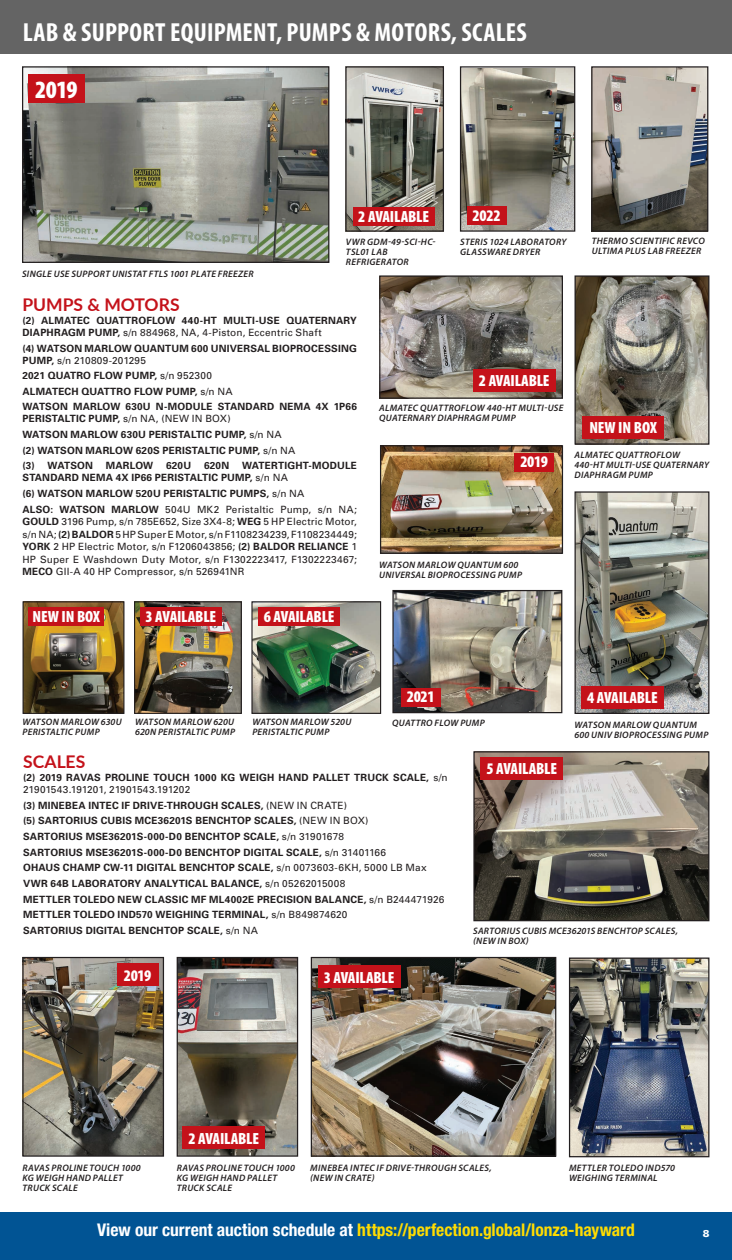
<style>
.page{position:relative;width:732px;height:1260px;background:#fff}
.page>*{position:absolute;margin:0;border:0;box-sizing:border-box;transform-origin:0 0}
.t1{font:700 condensed 26.25px "Myriad Pro";letter-spacing:.01em;color:#fff}
.t2{font:900 condensed 25px "Myriad Pro";color:#fff}
.t3{font:700 condensed 17.5px "Helvetica Neue LT Std";color:#ffdc01}
.t4{font:700 17.5px "Lato";color:#c4121a}
.t5{font:900 condensed 16.25px "Myriad Pro";letter-spacing:-.015em;color:#fff}
.t6{font:700 10px/15.6px "Univers";letter-spacing:.02em;color:#231f20}
.t7{font:10px/12.5px "Univers";letter-spacing:.02em;color:#231f20;text-align:justify}
.t8{font:900 10px "Univers";color:#fff}
.t9{font:italic 600 9.38px/10px "Myriad Pro";letter-spacing:.03em;color:#231f20}
.s1{font-weight:400}
.s2{font-weight:700}
.s3{color:#fff}
</style>
<div class="page">
<div style="left:0;top:0;width:731px;height:53px;background:#646464"></div>
<div style="left:0;top:1212px;width:731px;height:48px;background:#015494"></div>
<img style="left:576px;top:277px;width:131px;height:166px">
<div style="left:574px;top:275px;width:135px;height:170px;border:1px solid #231f20"></div>
<img style="left:576px;top:493px;width:131px;height:219px">
<div style="left:574px;top:491px;width:135px;height:223px;border:1px solid #231f20"></div>
<div style="left:581px;top:686px;width:82px;height:22px;background:#c4121a"></div>
<div style="left:582px;top:416px;width:81px;height:22px;background:#c4121a"></div>
<img style="left:381px;top:277px;width:179px;height:120px">
<div style="left:379px;top:275px;width:183px;height:124px;border:1px solid #231f20"></div>
<img style="left:382px;top:447px;width:178px;height:105px">
<div style="left:380px;top:445px;width:182px;height:109px;border:1px solid #231f20"></div>
<img style="left:394px;top:592px;width:166px;height:119px">
<div style="left:392px;top:590px;width:170px;height:123px;border:1px solid #231f20"></div>
<div style="left:472px;top:369px;width:83px;height:23px;background:#c4121a"></div>
<div style="left:514px;top:453px;width:39px;height:19px;background:#c4121a"></div>
<div style="left:401px;top:688px;width:39px;height:18px;background:#c4121a"></div>
<img style="left:25px;top:603px;width:97px;height:109px">
<div style="left:23px;top:601px;width:101px;height:113px;border:1px solid #231f20"></div>
<img style="left:136px;top:603px;width:104px;height:109px">
<div style="left:134px;top:601px;width:108px;height:113px;border:1px solid #231f20"></div>
<img style="left:253px;top:603px;width:126px;height:109px">
<div style="left:251px;top:601px;width:130px;height:113px;border:1px solid #231f20"></div>
<div style="left:29px;top:608px;width:75px;height:18px;background:#c4121a"></div>
<div style="left:140px;top:608px;width:82px;height:18px;background:#c4121a"></div>
<div style="left:258px;top:608px;width:82px;height:18px;background:#c4121a"></div>
<img style="left:24px;top:68px;width:303px;height:193px">
<div style="left:22px;top:66px;width:307px;height:197px;border:1px solid #231f20"></div>
<div style="left:28px;top:74px;width:56px;height:29px;background:#c4121a"></div>
<img style="left:593px;top:68px;width:113px;height:162px">
<div style="left:591px;top:66px;width:117px;height:166px;border:1px solid #231f20"></div>
<img style="left:461px;top:68px;width:112px;height:162px">
<div style="left:459px;top:66px;width:116px;height:166px;border:1px solid #231f20"></div>
<div style="left:466px;top:207px;width:40px;height:18px;background:#c4121a"></div>
<img style="left:347px;top:68px;width:95px;height:162px">
<div style="left:345px;top:66px;width:99px;height:166px;border:1px solid #231f20"></div>
<div style="left:352px;top:207px;width:82px;height:19px;background:#c4121a"></div>
<img style="left:570px;top:960px;width:137px;height:195px">
<div style="left:568px;top:958px;width:141px;height:199px;border:1px solid #231f20"></div>
<img style="left:178px;top:959px;width:118px;height:196px">
<div style="left:176px;top:957px;width:122px;height:200px;border:1px solid #231f20"></div>
<div style="left:182px;top:1127px;width:83px;height:22px;background:#c4121a"></div>
<img style="left:312px;top:959px;width:242px;height:196px">
<div style="left:310px;top:957px;width:246px;height:200px;border:1px solid #231f20"></div>
<div style="left:318px;top:965px;width:82px;height:23px;background:#c4121a"></div>
<img style="left:475px;top:753px;width:232px;height:166px">
<div style="left:473px;top:751px;width:236px;height:170px;border:1px solid #231f20"></div>
<div style="left:480px;top:757px;width:82px;height:23px;background:#c4121a"></div>
<img style="left:24px;top:959px;width:138px;height:196px">
<div style="left:22px;top:957px;width:142px;height:200px;border:1px solid #231f20"></div>
<div style="left:117px;top:964px;width:41px;height:22px;background:#c4121a"></div>
<h1 class="t1" style="left:23px;top:16px;width:505px">LAB &amp; SUPPORT EQUIPMENT, PUMPS &amp; MOTORS, SCALES</h1>
<h2 class="t2" style="left:35px;top:73px;width:44px">2019</h2>
<p class="t9" style="left:22px;top:269px;width:233px">SINGLE USE SUPPORT UNISTAT FTLS 1001 PLATE FREEZER</p>
<h3 class="t5" style="left:358px;top:206px;width:72px">2 AVAILABLE</h3>
<p class="t9" style="left:346px;top:237px;width:91px">VWR GDM-49-SCI-HC-<br>TSL01 LAB<br>REFRIGERATOR</p>
<h3 class="t5" style="left:472px;top:205px;width:30px">2022</h3>
<p class="t9" style="left:460px;top:237px;width:108px">STERIS 1024 LABORATORY<br>GLASSWARE DRYER</p>
<p class="t9" style="left:591px;top:235px;width:115px">THERMO SCIENTIFIC REVCO<br>ULTIMA PLUS LAB FREEZER</p>
<h3 class="t4" style="left:22px;top:292px;width:158px">PUMPS &amp; MOTORS</h3>
<p class="t6" style="left:22px;top:315px;width:336px;line-height:11.9px">(2) ALMATEC QUATTROFLOW 440-HT MULTI-USE QUATERNARY<br>DIAPHRAGM PUMP, <span class="s1">s/n 884968, NA, 4-Piston, Eccentric Shaft</span></p>
<p class="t6" style="left:22px;top:342px;width:336px;line-height:11.9px">(4) WATSON MARLOW QUANTUM 600 UNIVERSAL BIOPROCESSING<br>PUMP, <span class="s1">s/n 210809-201295</span></p>
<p class="t6" style="left:22px;top:368px;width:336px">2021 QUATRO FLOW PUMP, <span class="s1">s/n 952300<br></span>ALMATECH QUATTRO FLOW PUMP, <span class="s1">s/n NA<br></span>WATSON MARLOW 630U N-MODULE STANDARD NEMA 4X 1P66</p>
<p class="t6" style="left:22px;top:411px;width:274px">PERISTALTIC PUMP, <span class="s1">s/n NA, (NEW IN BOX)<br></span>WATSON MARLOW 630U PERISTALTIC PUMP, <span class="s1">s/n NA </span>(2) WATSON MARLOW 620S PERISTALTIC PUMP, <span class="s1">s/n NA </span>(3) WATSON</p>
<p class="t6" style="left:22px;top:460px;width:336px;line-height:11.9px;text-indent:219px">WATERTIGHT-MODULE<br>STANDARD NEMA 4X IP66 PERISTALTIC PUMP, <span class="s1">s/n NA</span></p>
<p class="t6" style="left:22px;top:485px;width:336px;line-height:16.2px">(6) WATSON MARLOW 520U PERISTALTIC PUMPS, <span class="s1">s/n NA<br></span>ALSO: WATSON MARLOW <span class="s1">504U MK2 Peristaltic Pump, s/n NA;</span></p>
<p class="t7" style="left:22px;top:516px;width:336px"><span class="s2">GOULD</span> 3196 Pump, s/n 785E652, Size 3X4-8; <span class="s2">WEG</span> 5 HP Electric Motor, s/n NA; <span class="s2">(2) BALDOR</span> 5 HP Super E Motor, s/n F1108234239, F1108234449; <span class="s2">YORK</span> 2 HP Electric Motor, s/n F1206043856; <span class="s2">(2) BALDOR RELIANCE</span> 1<br>HP Super E Washdown Duty Motor, s/n F1302223417, F1302223467; <span class="s2">MECO</span> GII-A 40 HP Compressor, s/n 526941NR</p>
<p class="t6" style="left:106px;top:458px;width:49px">MARLOW</p>
<p class="t6" style="left:166px;top:458px;width:27px">620U</p>
<p class="t6" style="left:204px;top:458px;width:27px">620N</p>
<h3 class="t5" style="left:33px;top:606px;width:69px">NEW IN BOX</h3>
<h3 class="t5" style="left:145px;top:606px;width:72px">3 AVAILABLE</h3>
<h3 class="t5" style="left:264px;top:606px;width:72px">6 AVAILABLE</h3>
<h3 class="t5" style="left:478px;top:370px;width:72px">2 AVAILABLE</h3>
<p class="t9" style="left:379px;top:403px;width:186px">ALMATEC QUATTROFLOW 440-HT MULTI-USE<br>QUATERNARY DIAPHRAGM PUMP</p>
<h3 class="t5" style="left:520px;top:452px;width:29px">2019</h3>
<h3 class="t5" style="left:589px;top:417px;width:69px">NEW IN BOX</h3>
<p class="t9" style="left:574px;top:449px;width:136px">ALMATEC QUATTROFLOW<br>440-HT MULTI-USE QUATERNARY<br>DIAPHRAGM PUMP</p>
<p class="t9" style="left:379px;top:559px;width:144px">WATSON MARLOW QUANTUM 600<br>UNIVERSAL BIOPROCESSING PUMP</p>
<p class="t9" style="left:23px;top:717px;width:100px">WATSON MARLOW 630U<br>PERISTALTIC PUMP</p>
<p class="t9" style="left:135px;top:717px;width:101px">WATSON MARLOW 620U<br>620N PERISTALTIC PUMP</p>
<p class="t9" style="left:252px;top:717px;width:100px">WATSON MARLOW 520U<br>PERISTALTIC PUMP</p>
<h3 class="t5" style="left:406px;top:686px;width:29px">2021</h3>
<p class="t9" style="left:392px;top:718px;width:94px">QUATTRO FLOW PUMP</p>
<h3 class="t5" style="left:586px;top:687px;width:72px">4 AVAILABLE</h3>
<p class="t9" style="left:574px;top:719px;width:135px">WATSON MARLOW QUANTUM<br>600 UNIV BIOPROCESSING PUMP</p>
<h3 class="t4" style="left:23px;top:749px;width:64px">SCALES</h3>
<p class="t6" style="left:23px;top:772px;width:426px;line-height:11.9px">(2) 2019 RAVAS PROLINE TOUCH 1000 KG WEIGH HAND PALLET TRUCK SCALE, <span class="s1">s/n<br>21901543.191201, 21901543.191202</span></p>
<p class="t6" style="left:23px;top:797px;width:422px">(3) MINEBEA INTEC IF DRIVE-THROUGH SCALES, <span class="s1">(NEW IN CRATE)<br></span>(5) SARTORIUS CUBIS MCE36201S BENCHTOP SCALES, <span class="s1">(NEW IN BOX)<br></span>SARTORIUS MSE36201S-000-D0 BENCHTOP SCALE, <span class="s1">s/n 31901678<br></span>SARTORIUS MSE36201S-000-D0 BENCHTOP DIGITAL SCALE, <span class="s1">s/n 31401166<br></span>OHAUS CHAMP CW-11 DIGITAL BENCHTOP SCALE, <span class="s1">s/n 0073603-6KH, 5000 LB Max </span>VWR 64B LABORATORY ANALYTICAL BALANCE, <span class="s1">s/n 05262015008<br></span>METTLER TOLEDO NEW CLASSIC MF ML4002E PRECISION BALANCE, <span class="s1">s/n B244471926<br></span>METTLER TOLEDO IND570 WEIGHING TERMINAL, <span class="s1">s/n B849874620<br></span>SARTORIUS DIGITAL BENCHTOP SCALE, <span class="s1">s/n NA</span></p>
<h3 class="t5" style="left:124px;top:965px;width:29px">2019</h3>
<h3 class="t5" style="left:323px;top:967px;width:72px">3 AVAILABLE</h3>
<h3 class="t5" style="left:486px;top:759px;width:72px">5 AVAILABLE</h3>
<p class="t9" style="left:473px;top:926px;width:206px">SARTORIUS CUBIS MCE36201S BENCHTOP SCALES, (NEW IN BOX)</p>
<h3 class="t5" style="left:188px;top:1128px;width:72px">2 AVAILABLE</h3>
<p class="t9" style="left:23px;top:1163px;width:119px">RAVAS PROLINE TOUCH 1000<br>KG WEIGH HAND PALLET<br>TRUCK SCALE</p>
<p class="t9" style="left:177px;top:1163px;width:119px">RAVAS PROLINE TOUCH 1000<br>KG WEIGH HAND PALLET<br>TRUCK SCALE</p>
<p class="t9" style="left:310px;top:1163px;width:183px">MINEBEA INTEC IF DRIVE-THROUGH SCALES, (NEW IN CRATE)</p>
<p class="t9" style="left:568px;top:1163px;width:107px">METTLER TOLEDO IND570<br>WEIGHING TERMINAL</p>
<h3 class="t3" style="left:97px;top:1219px;width:539px"><span class="s3">View our current auction schedule at</span> https://perfection.global/lonza-hayward</h3>
<p class="t8" style="left:702px;top:1227px;width:8px">8</p>
</div>
